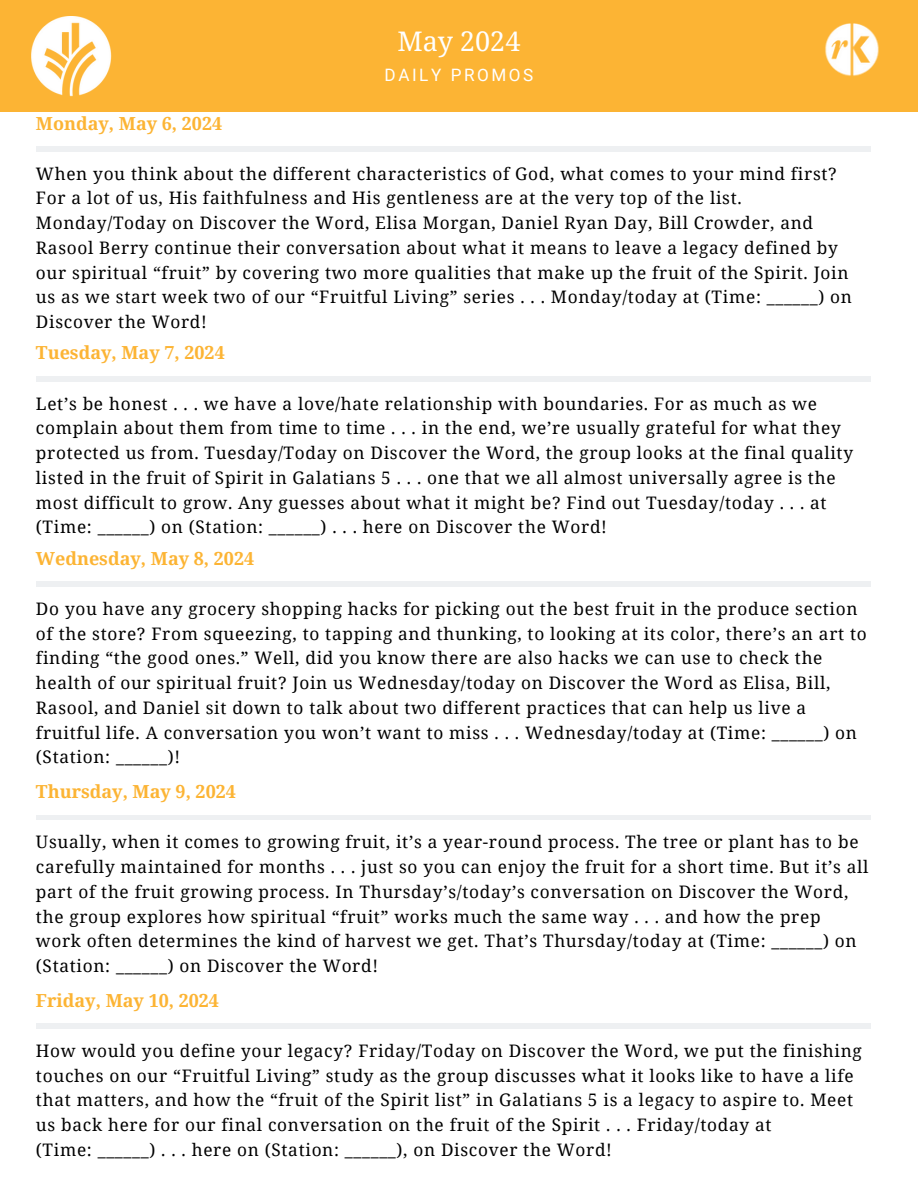
<style>
.page{position:relative;width:918px;height:1188px;background:#fff}
.page>*{position:absolute;margin:0;border:0;box-sizing:border-box;transform-origin:0 0}
.t1{font:27px "Noto Serif";color:#fff}
.t2{font:700 18px "Noto Serif";color:#fcb434}
.t3{font:17.25px/24.8px "Noto Serif";letter-spacing:.04em;color:#000}
.t4{font:17.1px "Roboto";letter-spacing:.15em;color:#fff}
</style>
<div class="page">
<div style="left:0;top:0;width:918px;height:112px;background:#fcb434"></div>
<img style="left:825px;top:23px;width:54px;height:53px">
<img style="left:31px;top:16px;width:81px;height:81px">
<hr style="left:36px;top:582px;width:834px;height:4px;background:#eef0f2">
<div style="left:36px;top:815px;width:834px;height:5px;background:#eef0f2"></div>
<hr style="left:36px;top:1024px;width:834px;height:4px;background:#eef0f2">
<hr style="left:36px;top:147px;width:834px;height:4px;background:#eef0f2">
<hr style="left:36px;top:377px;width:834px;height:4px;background:#eef0f2">
<h1 class="t1" style="left:397px;top:22px;width:125px">May 2024</h1>
<p class="t4" style="left:385px;top:65px;width:150px">DAILY PROMOS</p>
<h3 class="t2" style="left:36px;top:110px;width:188px">Monday, May 6, 2024</h3>
<p class="t3" style="left:36px;top:161px;width:818px">When you think about the different characteristics of God, what comes to your mind first?<br>For a lot of us, His faithfulness and His gentleness are at the very top of the list.<br>Monday/Today on Discover the Word, Elisa Morgan, Daniel Ryan Day, Bill Crowder, and Rasool Berry continue their conversation about what it means to leave a legacy defined by our spiritual “fruit” by covering two more qualities that make up the fruit of the Spirit. Join us as we start week two of our “Fruitful Living” series . . . Monday/today at (Time: ______) on Discover the Word!</p>
<h3 class="t2" style="left:36px;top:340px;width:190px">Tuesday, May 7, 2024</h3>
<p class="t3" style="left:36px;top:391px;width:819px">Let’s be honest . . . we have a love/hate relationship with boundaries. For as much as we complain about them from time to time . . . in the end, we’re usually grateful for what they protected us from. Tuesday/Today on Discover the Word, the group looks at the final quality listed in the fruit of Spirit in Galatians 5 . . . one that we all almost universally agree is the most difficult to grow. Any guesses about what it might be? Find out Tuesday/today . . . at (Time: ______) on (Station: ______) . . . here on Discover the Word!</p>
<p class="t2" style="left:36px;top:545px;width:220px">Wednesday, May 8, 2024</p>
<h3 class="t3" style="left:36px;top:596px;width:832px">Do you have any grocery shopping hacks for picking out the best fruit in the produce section of the store? From squeezing, to tapping and thunking, to looking at its color, there’s an art to finding “the good ones.” Well, did you know there are also hacks we can use to check the health of our spiritual fruit? Join us Wednesday/today on Discover the Word as Elisa, Bill, Rasool, and Daniel sit down to talk about two different practices that can help us live a fruitful life. A conversation you won’t want to miss . . . Wednesday/today at (Time: ______) on</h3>
<p class="t3" style="left:36px;top:744px;width:146px">(Station: ______)!</p>
<h3 class="t2" style="left:36px;top:779px;width:201px">Thursday, May 9, 2024</h3>
<p class="t3" style="left:36px;top:829px;width:834px">Usually, when it comes to growing fruit, it’s a year-round process. The tree or plant has to be carefully maintained for months . . . just so you can enjoy the fruit for a short time. But it’s all part of the fruit growing process. In Thursday’s/today’s conversation on Discover the Word, the group explores how spiritual “fruit” works much the same way . . . and how the prep work often determines the kind of harvest we get. That’s Thursday/today at (Time: ______) on (Station: ______) on Discover the Word!</p>
<h3 class="t2" style="left:36px;top:988px;width:185px">Friday, May 10, 2024</h3>
<p class="t3" style="left:36px;top:1038px;width:827px">How would you define your legacy? Friday/Today on Discover the Word, we put the finishing touches on our “Fruitful Living” study as the group discusses what it looks like to have a life that matters, and how the “fruit of the Spirit list” in Galatians 5 is a legacy to aspire to. Meet us back here for our final conversation on the fruit of the Spirit . . . Friday/today at</p>
<p class="t3" style="left:36px;top:1137px;width:578px">(Time: ______) . . . here on (Station: ______), on Discover the Word!</p>
</div>
